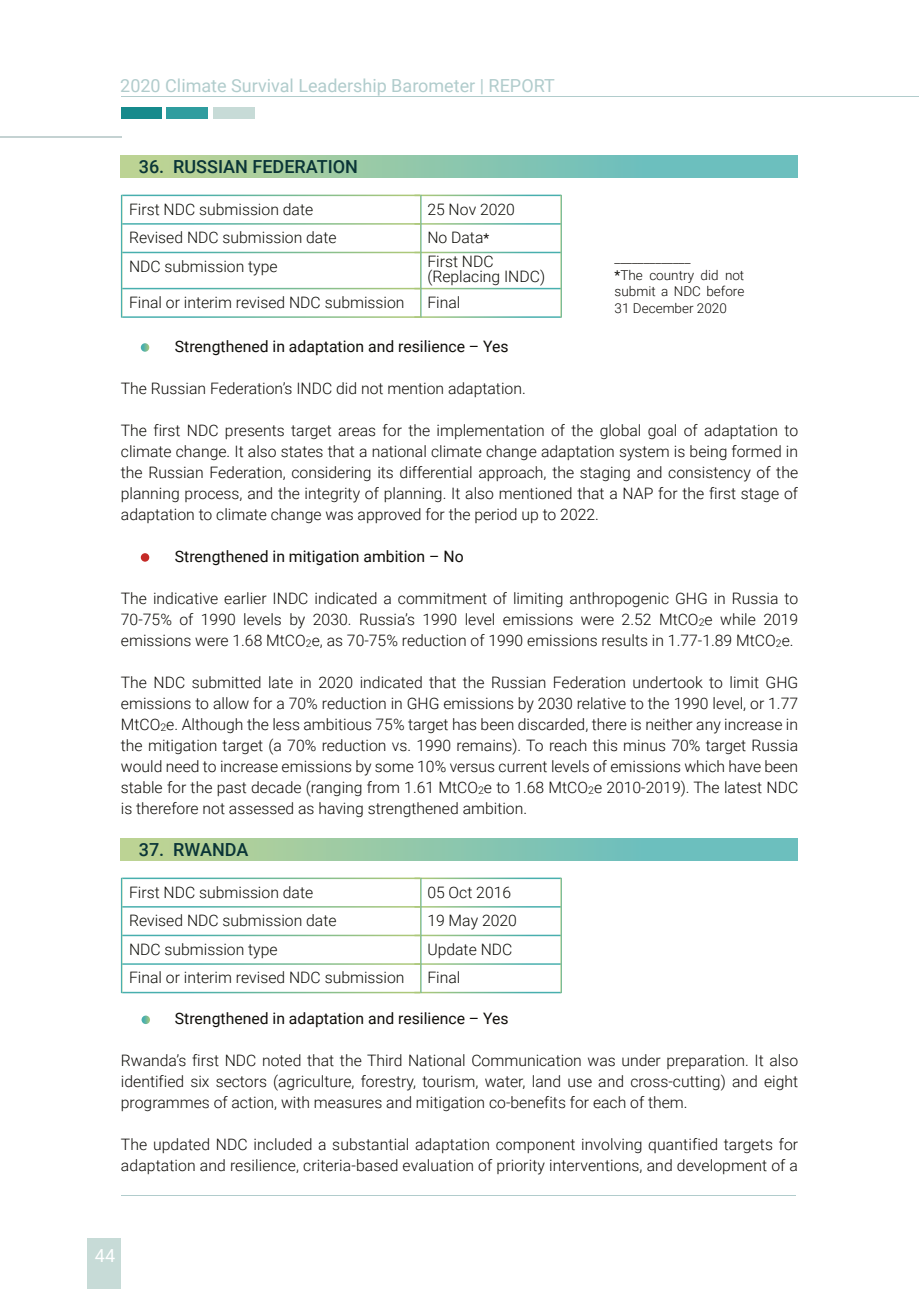
<style>
.page{position:relative;width:919px;height:1289px;background:#fff}
.page>*{position:absolute;margin:0;border:0;box-sizing:border-box;transform-origin:0 0}
.t1{font:18px "Roboto";color:#b1cccc}
.t2{font:500 18px "Roboto";color:#0a3537}
.t3{font:18px "Roboto";color:#fff}
.t4{font:300 15.75px/21px "Roboto";color:#100e0a;text-align:justify}
.t5{font:300 15.75px/28.5px "Roboto";color:#0f0f0a}
.t6{font:15.75px "Roboto";color:#100e0a}
.t7{font:300 13.5px/16.5px "Roboto";color:#100e0a}
.s1{font-weight:400;font-size:13.5px;color:#100e0a}
.s2{font-weight:400}
</style>
<div class="page">
<hr style="left:0;top:136px;width:121px;height:1px;background:#c4d2d2">
<div style="left:121px;top:107px;width:41px;height:11px;background:#168a8c"></div>
<div style="left:166px;top:107px;width:42px;height:11px;background:#2f9d9f"></div>
<div style="left:213px;top:107px;width:41px;height:11px;background:#c7dbd7"></div>
<hr style="left:121px;top:96px;width:797px;height:1px;background:#b1cccc">
<div style="left:88px;top:1238px;width:33px;height:50px;background:#c7dbd7"></div>
<hr style="left:121px;top:1195px;width:674px;height:1px;background:#b1cccc">
<div style="left:121px;top:838px;width:676px;height:22px;background:linear-gradient(to right,#bdd393,#5dbbc6)"></div>
<div style="left:121px;top:155px;width:676px;height:23px;background:linear-gradient(to right,#bdd393,#5ebbc6)"></div>
<div style="left:141px;top:553px;width:8px;height:8px;background:#c42a27;border-radius:50%"></div>
<svg style="left:141px;top:1015px;width:9px;height:9px"></svg>
<svg style="left:141px;top:343px;width:8px;height:9px"></svg>
<p class="t1" style="left:120px;top:73px;width:436px">2020 Climate Survival Leadership Barometer | REPORT</p>
<p class="t2" style="left:139px;top:154px;width:220px">36. RUSSIAN FEDERATION</p>
<p class="t5" style="left:129px;top:194px;width:209px">First NDC submission date<br>Revised NDC submission date<br>NDC submission type</p>
<p class="t5" style="left:129px;top:287px;width:277px">Final or interim revised NDC submission</p>
<p class="t5" style="left:427px;top:194px;width:89px">25 Nov 2020<br>No Data<span class="s1">*</span></p>
<p class="t5" style="left:427px;top:254px;width:119px;line-height:15px">First NDC (Replacing INDC)</p>
<p class="t5" style="left:427px;top:287px;width:35px">Final</p>
<p class="t7" style="left:614px;top:250px;width:131px">_____________<br><span class="s2">*</span>The country did not submit a NDC before<br>31 December 2020</p>
<p class="t6" style="left:175px;top:335px;width:335px">Strengthened in adaptation and resilience – Yes</p>
<p class="t4" style="left:121px;top:377px;width:406px">The Russian Federation’s INDC did not mention adaptation.</p>
<p class="t4" style="left:121px;top:419px;width:678px">The first NDC presents target areas for the implementation of the global goal of adaptation to climate change. It also states that a national climate change adaptation system is being formed in the Russian Federation, considering its differential approach, the staging and consistency of the planning process, and the integrity of planning. It also mentioned that a NAP for the first stage of adaptation to climate change was approved for the period up to 2022.</p>
<p class="t6" style="left:175px;top:545px;width:290px">Strengthened in mitigation ambition – No</p>
<p class="t4" style="left:121px;top:587px;width:678px">The indicative earlier INDC indicated a commitment of limiting anthropogenic GHG in Russia to 70-75% of 1990 levels by 2030. Russia’s 1990 level emissions were 2.52 MtCO<sub>2</sub>e while 2019 emissions were 1.68 MtCO<sub>2</sub>e, as 70-75% reduction of 1990 emissions results in 1.77-1.89 MtCO<sub>2</sub>e.</p>
<p class="t4" style="left:121px;top:671px;width:678px">The NDC submitted late in 2020 indicated that the Russian Federation undertook to limit GHG emissions to allow for a 70% reduction in GHG emissions by 2030 relative to the 1990 level, or 1.77<br>MtCO<sub>2</sub>e. Although the less ambitious 75% target has been discarded, there is neither any increase in the mitigation target (a 70% reduction vs. 1990 remains). To reach this minus 70% target Russia would need to increase emissions by some 10% versus current levels of emissions which have been stable for the past decade (ranging from 1.61 MtCO<sub>2</sub>e to 1.68 MtCO<sub>2</sub>e 2010-2019). The latest NDC is therefore not assessed as having strengthened ambition.</p>
<p class="t2" style="left:139px;top:836px;width:111px">37. RWANDA</p>
<p class="t5" style="left:129px;top:877px;width:277px">First NDC submission date<br>Revised NDC submission date<br>NDC submission type<br>Final or interim revised NDC submission</p>
<p class="t5" style="left:427px;top:877px;width:91px">05 Oct 2016<br>19 May 2020<br>Update NDC<br>Final</p>
<p class="t6" style="left:175px;top:1007px;width:335px">Strengthened in adaptation and resilience – Yes</p>
<p class="t4" style="left:121px;top:1049px;width:678px">Rwanda’s first NDC noted that the Third National Communication was under preparation. It also identified six sectors (agriculture, forestry, tourism, water, land use and cross-cutting) and eight programmes of action, with measures and mitigation co-benefits for each of them.</p>
<p class="t4" style="left:121px;top:1133px;width:678px">The updated NDC included a substantial adaptation component involving quantified targets for adaptation and resilience, criteria-based evaluation of priority interventions, and development of a</p>
<p class="t3" style="left:95px;top:1243px;width:22px">44</p>
</div>
